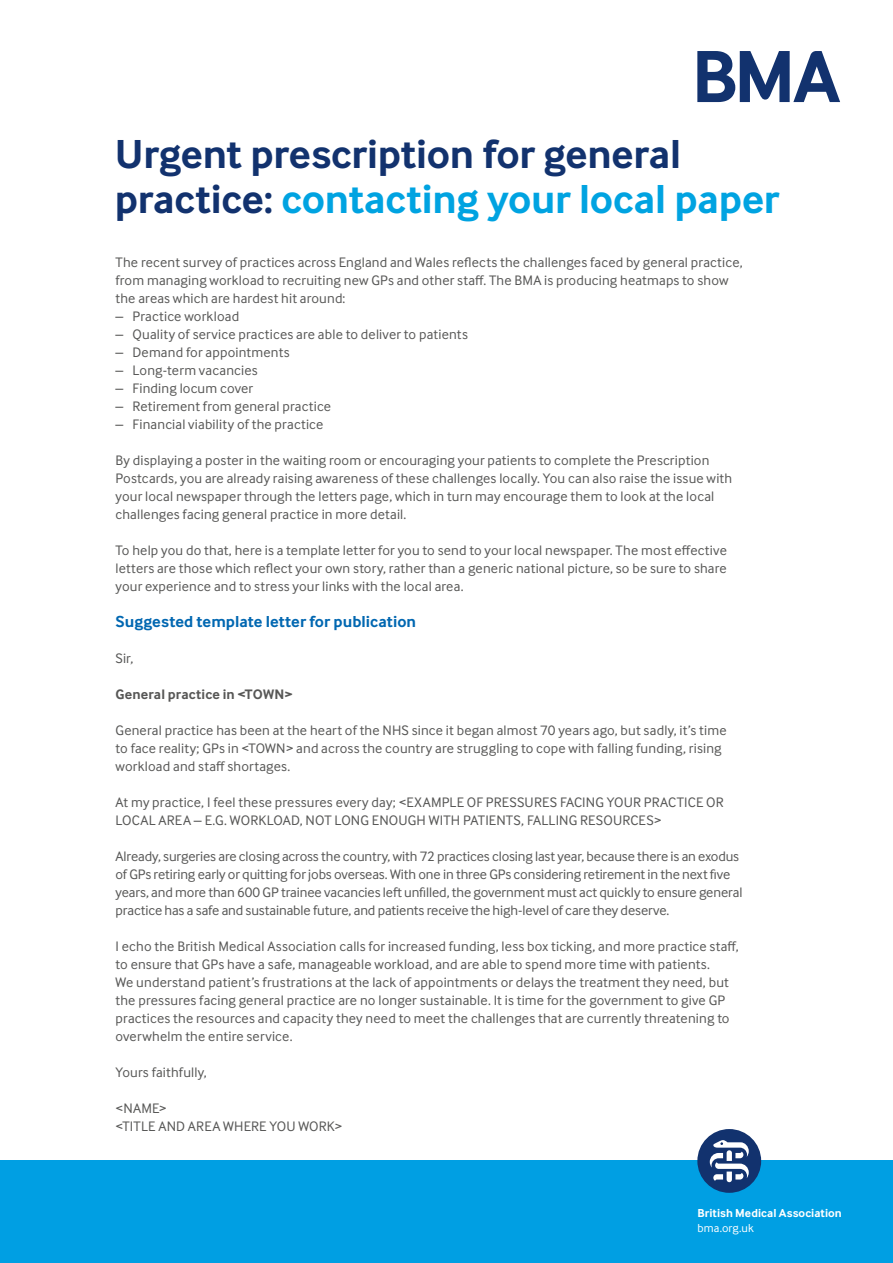
<style>
.page{position:relative;width:893px;height:1263px;background:#fff}
.page>*{position:absolute;margin:0;border:0;box-sizing:border-box;transform-origin:0 0}
.t1{font:700 42px/45px "Inter Face";letter-spacing:-.005em;color:#12326e}
.t2{font:700 16.5px "Inter Face";color:#0067b1}
.t3{font:14.25px/18px "Inter Face";letter-spacing:.01em;color:#575756}
.t4{font:14.25px/18px "Inter Face";letter-spacing:-.01em;color:#575756}
.t5{font:700 14.25px "Inter Face";letter-spacing:.01em;color:#575756}
.t6{font:700 12px "Inter Face";letter-spacing:.01em;color:#fff}
.t7{font:12px "Inter Face";letter-spacing:.01em;color:#fff}
.s1{color:#00a3e1}
</style>
<div class="page">
<div style="left:0;top:1161px;width:893px;height:102px;background:#009fe3"></div>
<div style="left:697px;top:1129px;width:64px;height:64px;background:#12326e;border-radius:50%"></div>
<svg style="left:710px;top:1140px;width:39px;height:42px"></svg>
<svg style="left:697px;top:51px;width:143px;height:51px"></svg>
<h1 class="t1" style="left:115px;top:131px;width:666px">Urgent prescription for general practice: <span class="s1">contacting your local paper</span></h1>
<p class="t3" style="left:116px;top:253px;width:629px">The recent survey of practices across England and Wales reflects the challenges faced by general practice, from managing workload to recruiting new GPs and other staff. The BMA is producing heatmaps to show the areas which are hardest hit around:</p>
<p class="t3" style="left:116px;top:307px;width:125px">– Practice workload</p>
<p class="t3" style="left:116px;top:325px;width:354px">– Quality of service practices are able to deliver to patients</p>
<p class="t3" style="left:116px;top:343px;width:176px">– Demand for appointments</p>
<p class="t3" style="left:116px;top:361px;width:144px">– Long-term vacancies</p>
<p class="t3" style="left:116px;top:379px;width:139px">– Finding locum cover</p>
<p class="t3" style="left:116px;top:397px;width:217px">– Retirement from general practice</p>
<p class="t3" style="left:116px;top:415px;width:209px">– Financial viability of the practice</p>
<p class="t3" style="left:116px;top:451px;width:618px">By displaying a poster in the waiting room or encouraging your patients to complete the Prescription Postcards, you are already raising awareness of these challenges locally. You can also raise the issue with your local newspaper through the letters page, which in turn may encourage them to look at the local challenges facing general practice in more detail.</p>
<p class="t3" style="left:116px;top:541px;width:613px;text-align:justify">To help you do that, here is a template letter for you to send to your local newspaper. The most effective letters are those which reflect your own story, rather than a generic national picture, so be sure to share your experience and to stress your links with the local area.</p>
<p class="t2" style="left:116px;top:612px;width:302px">Suggested template letter for publication</p>
<p class="t3" style="left:116px;top:649px;width:19px">Sir,</p>
<p class="t5" style="left:116px;top:686px;width:178px">General practice in &lt;TOWN&gt;</p>
<p class="t3" style="left:116px;top:721px;width:613px">General practice has been at the heart of the NHS since it began almost 70 years ago, but sadly, it’s time to face reality; GPs in &lt;TOWN&gt; and across the country are struggling to cope with falling funding, rising workload and staff shortages.</p>
<p class="t3" style="left:116px;top:793px;width:610px">At my practice, I feel these pressures every day; &lt;EXAMPLE OF PRESSURES FACING YOUR PRACTICE OR<br>LOCAL AREA – E.G. WORKLOAD, NOT LONG ENOUGH WITH PATIENTS, FALLING RESOURCES&gt;</p>
<p class="t4" style="left:116px;top:847px;width:628px">Already, surgeries are closing across the country, with 72 practices closing last year, because there is an exodus of GPs retiring early or quitting for jobs overseas. With one in three GPs considering retirement in the next five years, and more than 600 GP trainee vacancies left unfilled, the government must act quickly to ensure general practice has a safe and sustainable future, and patients receive the high-level of care they deserve.</p>
<p class="t3" style="left:116px;top:937px;width:625px">I echo the British Medical Association calls for increased funding, less box ticking, and more practice staff, to ensure that GPs have a safe, manageable workload, and are able to spend more time with patients.<br>We understand patient’s frustrations at the lack of appointments or delays the treatment they need, but the pressures facing general practice are no longer sustainable. It is time for the government to give GP practices the resources and capacity they need to meet the challenges that are currently threatening to overwhelm the entire service.</p>
<p class="t3" style="left:116px;top:1063px;width:93px">Yours faithfully,</p>
<p class="t3" style="left:116px;top:1099px;width:228px">&lt;NAME&gt;<br>&lt;TITLE AND AREA WHERE YOU WORK&gt;</p>
<p class="t6" style="left:697px;top:1206px;width:146px">British Medical Association</p>
<p class="t7" style="left:697px;top:1221px;width:58px">bma.org.uk</p>
</div>
